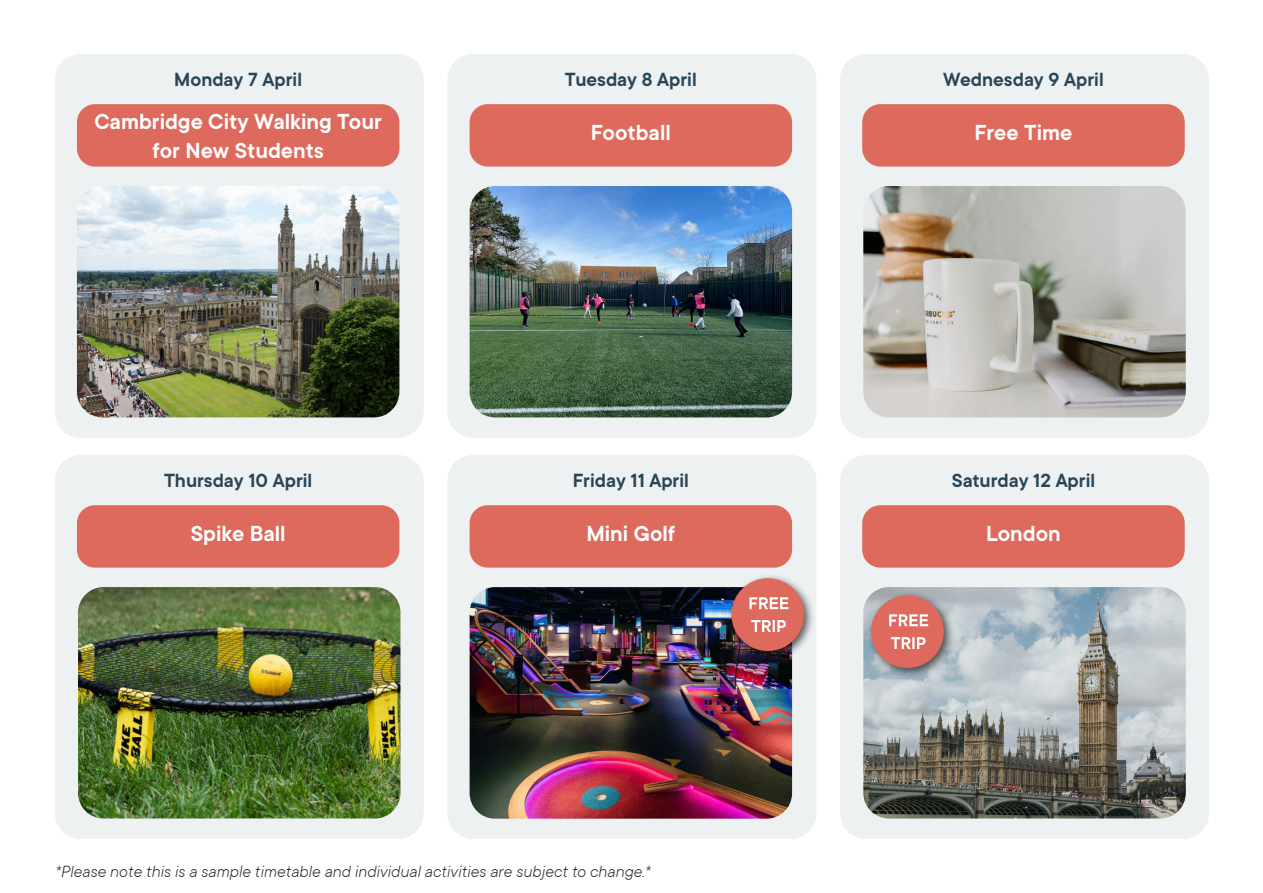
<style>
.page{position:relative;width:1263px;height:893px;background:#fff}
.page>*{position:absolute;margin:0;border:0;box-sizing:border-box;transform-origin:0 0}
.t1{font:600 24px/28.8px "TT Commons";color:#fff;text-align:center}
.t2{font:600 21px "TT Commons";color:#294557}
.t3{font:italic 300 18px "TT Commons";color:#231f20}
</style>
<div class="page">
<div style="left:55px;top:54px;width:369px;height:384px;background:#edf1f2;border-radius:26px"></div>
<div style="left:55px;top:455px;width:369px;height:384px;background:#edf1f2;border-radius:26px"></div>
<div style="left:840px;top:54px;width:369px;height:384px;background:#edf1f2;border-radius:26px"></div>
<div style="left:840px;top:455px;width:369px;height:384px;background:#edf1f2;border-radius:26px"></div>
<div style="left:447px;top:54px;width:369px;height:384px;background:#edf1f2;border-radius:26px"></div>
<div style="left:447px;top:455px;width:369px;height:384px;background:#edf1f2;border-radius:26px"></div>
<div style="left:77px;top:104px;width:322px;height:63px;background:#dd6a5d;border-radius:18px"></div>
<div style="left:77px;top:505px;width:322px;height:63px;background:#dd6a5d;border-radius:18px"></div>
<div style="left:862px;top:104px;width:323px;height:63px;background:#dd6a5d;border-radius:18px"></div>
<div style="left:862px;top:505px;width:323px;height:63px;background:#dd6a5d;border-radius:18px"></div>
<div style="left:470px;top:104px;width:322px;height:63px;background:#dd6a5d;border-radius:18px"></div>
<div style="left:470px;top:505px;width:322px;height:63px;background:#dd6a5d;border-radius:18px"></div>
<img style="left:77px;top:186px;width:322px;height:231px">
<img style="left:78px;top:587px;width:322px;height:231px">
<img style="left:863px;top:186px;width:323px;height:231px">
<img style="left:470px;top:186px;width:322px;height:231px">
<img style="left:863px;top:587px;width:323px;height:231px">
<img style="left:470px;top:587px;width:322px;height:232px">
<div style="left:726px;top:573px;width:89px;height:89px;background:#231f20;opacity:.75"></div>
<div style="left:731px;top:578px;width:73px;height:73px;background:#dd6a5d;border-radius:50%"></div>
<svg style="left:751px;top:620px;width:35px;height:12px"></svg>
<svg style="left:749px;top:597px;width:39px;height:12px"></svg>
<div style="left:866px;top:590px;width:89px;height:89px;background:#231f20;opacity:.75"></div>
<div style="left:871px;top:595px;width:73px;height:73px;background:#dd6a5d;border-radius:50%"></div>
<svg style="left:891px;top:637px;width:34px;height:12px"></svg>
<svg style="left:889px;top:614px;width:39px;height:12px"></svg>
<p class="t2" style="left:174px;top:68px;width:129px">Monday 7 April</p>
<p class="t2" style="left:565px;top:68px;width:133px">Tuesday 8 April</p>
<p class="t2" style="left:943px;top:68px;width:162px">Wednesday 9 April</p>
<p class="t1" style="left:94px;top:108px;width:289px">Cambridge City Walking Tour for New Students</p>
<p class="t1" style="left:591px;top:118px;width:81px">Football</p>
<p class="t1" style="left:975px;top:118px;width:99px">Free Time</p>
<p class="t2" style="left:164px;top:469px;width:150px">Thursday 10 April</p>
<p class="t2" style="left:573px;top:469px;width:118px">Friday 11 April</p>
<p class="t2" style="left:952px;top:469px;width:145px">Saturday 12 April</p>
<p class="t1" style="left:191px;top:519px;width:96px">Spike Ball</p>
<p class="t1" style="left:586px;top:519px;width:90px">Mini Golf</p>
<p class="t1" style="left:986px;top:519px;width:76px">London</p>
<p class="t3" style="left:55px;top:862px;width:597px">*Please note this is a sample timetable and individual activities are subject to change.*</p>
</div>
